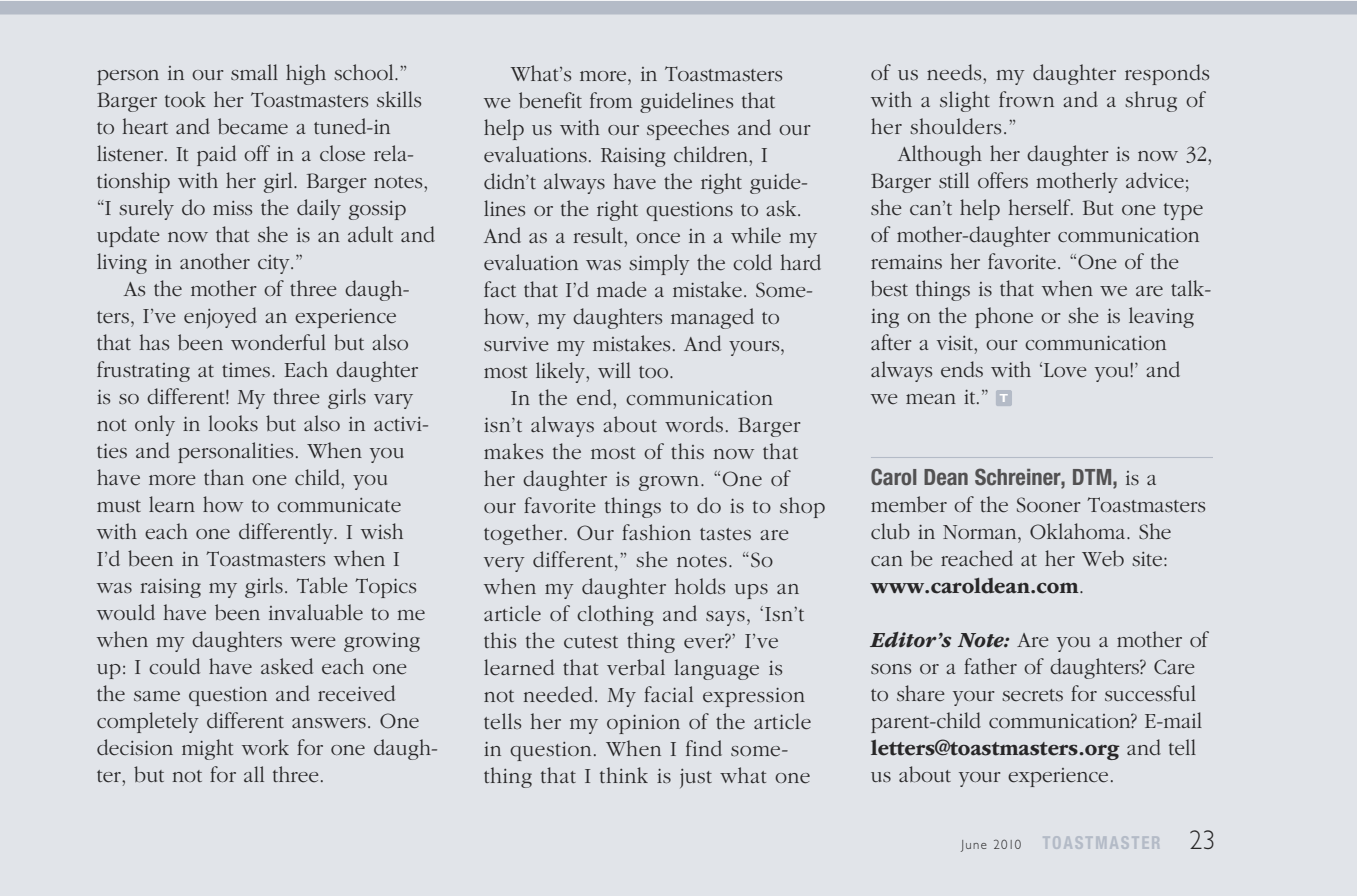
<style>
.page{position:relative;width:1357px;height:896px;background:#fff}
.page>*{position:absolute;margin:0;border:0;box-sizing:border-box;transform-origin:0 0}
.t1{font:300 22.5px/27px "ITC Garamond Std";color:#272627;scale:.95 1}
.t2{font:300 22.5px "ITC Garamond Std";letter-spacing:.02em;color:#272627;scale:.95 1}
.t3{font:700 condensed 18px "Helvetica Neue LT Std";letter-spacing:.1em;color:#b4bbc7;scale:.95 1}
.t4{font:700 expanded 11.25px "Helvetica Neue LT Std";color:#fff}
.s1{font-family:"Helvetica Neue LT Std";font-weight:700;font-stretch:condensed;color:#525152}
.s2{font-weight:700}
.s3{font-weight:700;font-style:italic}
.s4{font-family:"Gill Sans";font-weight:300;font-stretch:normal;font-size:13.5px;color:#272627}
.s5{font-family:"Gill Sans";font-weight:300;font-stretch:normal;font-size:27px;color:#272627}
</style>
<div class="page">
<div style="left:0;top:0;width:1357px;height:12px;background:#f4f5f7"></div>
<div style="left:0;top:12px;width:1357px;height:883px;background:#e1e4e9"></div>
<div style="left:996px;top:390px;width:16px;height:16px;background:#b4bbc7;border-radius:2px"></div>
<hr style="left:871px;top:457px;width:342px;height:1px;background:#b4bbc7">
<div style="left:0;top:1px;width:1357px;height:13px;background:#b4bbc7"></div>
<p class="t1" style="left:97px;top:61px;width:329px">person in our small high school.”</p>
<p class="t1" style="left:97px;top:88px;width:344px">Barger took her Toastmasters skills</p>
<p class="t1" style="left:97px;top:115px;width:311px">to heart and became a tuned-in</p>
<p class="t1" style="left:97px;top:142px;width:335px">listener. It paid off in a close rela-</p>
<p class="t1" style="left:97px;top:169px;width:351px">tionship with her girl. Barger notes,</p>
<p class="t1" style="left:97px;top:196px;width:328px">“I surely do miss the daily gossip</p>
<p class="t1" style="left:97px;top:223px;width:358px">update now that she is an adult and</p>
<p class="t1" style="left:97px;top:250px;width:219px">living in another city.”</p>
<p class="t1" style="left:124px;top:277px;width:302px">As the mother of three daugh-</p>
<p class="t1" style="left:97px;top:304px;width:317px">ters, I’ve enjoyed an experience</p>
<p class="t1" style="left:97px;top:331px;width:330px">that has been wonderful but also</p>
<p class="t1" style="left:97px;top:358px;width:340px">frustrating at times. Each daughter</p>
<p class="t1" style="left:97px;top:385px;width:335px">is so different! My three girls vary</p>
<p class="t1" style="left:97px;top:412px;width:351px">not only in looks but also in activi-</p>
<p class="t1" style="left:97px;top:439px;width:326px">ties and personalities. When you</p>
<p class="t1" style="left:97px;top:466px;width:308px">have more than one child, you</p>
<p class="t1" style="left:97px;top:493px;width:322px">must learn how to communicate</p>
<p class="t1" style="left:97px;top:520px;width:325px">with each one differently. I wish</p>
<p class="t1" style="left:97px;top:547px;width:321px">I’d been in Toastmasters when I</p>
<p class="t1" style="left:97px;top:574px;width:339px">was raising my girls. Table Topics</p>
<p class="t1" style="left:97px;top:601px;width:347px">would have been invaluable to me</p>
<p class="t1" style="left:97px;top:628px;width:342px">when my daughters were growing</p>
<p class="t1" style="left:97px;top:655px;width:328px">up: I could have asked each one</p>
<p class="t1" style="left:97px;top:682px;width:316px">the same question and received</p>
<p class="t1" style="left:97px;top:709px;width:341px">completely different answers. One</p>
<p class="t1" style="left:97px;top:736px;width:361px">decision might work for one daugh-</p>
<p class="t1" style="left:97px;top:763px;width:241px">ter, but not for all three.</p>
<p class="t1" style="left:511px;top:62px;width:288px">What’s more, in Toastmasters</p>
<p class="t1" style="left:484px;top:89px;width:309px">we benefit from guidelines that</p>
<p class="t1" style="left:484px;top:116px;width:345px">help us with our speeches and our</p>
<p class="t1" style="left:484px;top:143px;width:301px">evaluations. Raising children, I</p>
<p class="t1" style="left:484px;top:170px;width:343px">didn’t always have the right guide-</p>
<p class="t1" style="left:484px;top:197px;width:337px">lines or the right questions to ask.</p>
<p class="t1" style="left:484px;top:224px;width:352px">And as a result, once in a while my</p>
<p class="t1" style="left:484px;top:251px;width:357px">evaluation was simply the cold hard</p>
<p class="t1" style="left:484px;top:278px;width:348px">fact that I’d made a mistake. Some -</p>
<p class="t1" style="left:484px;top:305px;width:313px">how, my daughters managed to</p>
<p class="t1" style="left:484px;top:332px;width:319px">survive my mistakes. And yours,</p>
<p class="t1" style="left:484px;top:359px;width:202px">most likely, will too.</p>
<p class="t2" style="left:511px;top:390px;width:278px">In the end, communication</p>
<p class="t2" style="left:484px;top:417px;width:335px">isn’t always about words. Barger</p>
<p class="t2" style="left:484px;top:444px;width:333px">makes the most of this now that</p>
<p class="t2" style="left:484px;top:471px;width:323px">her daughter is grown. “One of</p>
<p class="t2" style="left:484px;top:498px;width:361px">our favorite things to do is to shop</p>
<p class="t2" style="left:484px;top:525px;width:323px">together. Our fashion tastes are</p>
<p class="t2" style="left:484px;top:552px;width:306px">very different,” she notes. “So</p>
<p class="t2" style="left:484px;top:579px;width:334px">when my daughter holds ups an</p>
<p class="t2" style="left:484px;top:606px;width:339px">article of clothing and says, ‘Isn’t</p>
<p class="t2" style="left:484px;top:633px;width:312px">this the cutest thing ever?’ I’ve</p>
<p class="t2" style="left:484px;top:660px;width:316px">learned that verbal language is</p>
<p class="t2" style="left:484px;top:687px;width:340px">not needed. My facial expression</p>
<p class="t2" style="left:484px;top:714px;width:346px">tells her my opinion of the article</p>
<p class="t2" style="left:484px;top:741px;width:322px">in question. When I find some-</p>
<p class="t2" style="left:484px;top:768px;width:345px">thing that I think is just what one</p>
<p class="t1" style="left:871px;top:61px;width:358px">of us needs, my daughter responds</p>
<p class="t2" style="left:871px;top:92px;width:353px">with a slight frown and a shrug of</p>
<p class="t2" style="left:871px;top:119px;width:155px">her shoulders.”</p>
<p class="t1" style="left:898px;top:142px;width:333px">Although her daughter is now 32,</p>
<p class="t1" style="left:871px;top:169px;width:337px">Barger still offers motherly advice;</p>
<p class="t1" style="left:871px;top:196px;width:351px">she can’t help herself. But one type</p>
<p class="t1" style="left:871px;top:223px;width:348px">of mother-daughter communication</p>
<p class="t1" style="left:871px;top:250px;width:326px">remains her favorite. “One of the</p>
<p class="t1" style="left:871px;top:277px;width:360px">best things is that when we are talk-</p>
<p class="t1" style="left:871px;top:304px;width:342px">ing on the phone or she is leaving</p>
<p class="t1" style="left:871px;top:331px;width:313px">after a visit, our communication</p>
<p class="t1" style="left:871px;top:358px;width:327px">always ends with ‘Love you!’ and</p>
<p class="t1" style="left:871px;top:385px;width:126px">we mean it.”</p>
<p class="t4" style="left:1000px;top:393px;width:10px">T</p>
<p class="t1" style="left:871px;top:466px;width:354px"><span class="s1">Carol Dean Schreiner, DTM,</span> is a member of the Sooner Toastmasters club in Norman, Oklahoma. She can be reached at her Web site: <span class="s2">www.caroldean.com</span>.</p>
<p class="t1" style="left:871px;top:628px;width:356px"><span class="s3">Editor’s Note:</span> Are you a mother of sons or a father of daughters? Care to share your secrets for successful parent-child communication? E-mail <span class="s2">letters@toastmasters.org</span> and tell us about your experience.</p>
<p class="t3" style="left:961px;top:835px;width:268px"><span class="s4">June 2010</span> TOASTMASTER <span class="s5">23</span></p>
</div>
